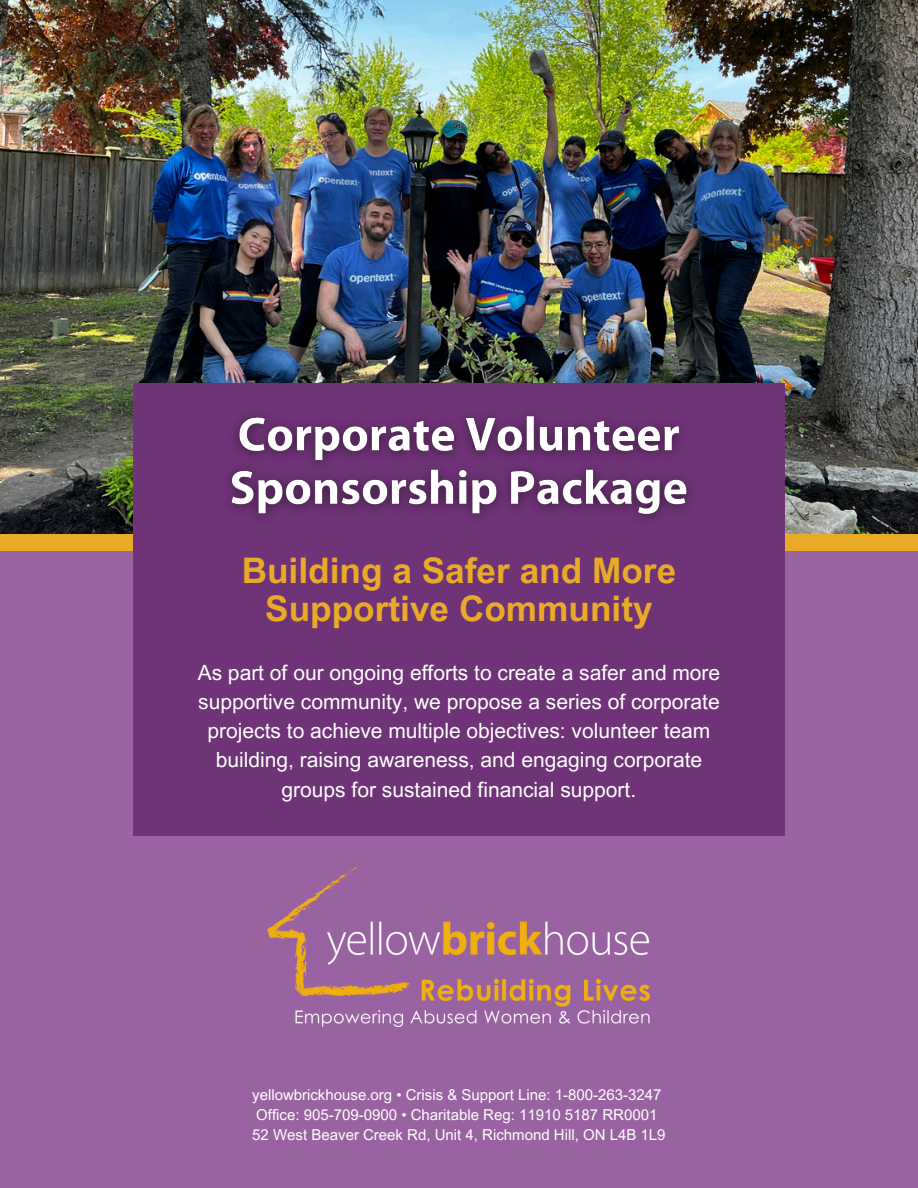
<style>
.page{position:relative;width:918px;height:1188px;background:#9963a2}
.page>*{position:absolute;margin:0;border:0;box-sizing:border-box;transform-origin:0 0}
.t1{font:700 35.25px/38.2px "Arial MT Pro";color:#e9ab27;text-align:center}
.t2{font:21px/29.2px "Arial MT Pro";color:#fff;text-align:center}
.t3{font:15px "Arial MT Pro";color:#fff}
</style>
<div class="page">
<div style="left:0;top:403px;width:918px;height:148px;background:#e9ab27"></div>
<img style="left:0;top:0;width:918px;height:533px">
<div style="left:133px;top:383px;width:651px;height:453px;background:#6f3377"></div>
<img style="left:267px;top:867px;width:383px;height:160px">
<img style="left:229px;top:416px;width:461px;height:103px">
<p class="t1" style="left:242px;top:556px;width:436px">Building a Safer and More<br>Supportive Community</p>
<h2 class="t2" style="left:198px;top:660px;width:524px">As part of our ongoing efforts to create a safer and more supportive community, we propose a series of corporate projects to achieve multiple objectives: volunteer team building, raising awareness, and engaging corporate groups for sustained financial support.</h2>
<h3 class="t3" style="left:252px;top:1089px;width:411px">yellowbrickhouse.org • Crisis &amp; Support Line: 1-800-263-3247</h3>
<p class="t3" style="left:256px;top:1109px;width:403px">Office: 905-709-0900 • Charitable Reg: 11910 5187 RR0001</p>
<p class="t3" style="left:252px;top:1129px;width:415px">52 West Beaver Creek Rd, Unit 4, Richmond Hill, ON L4B 1L9</p>
</div>
